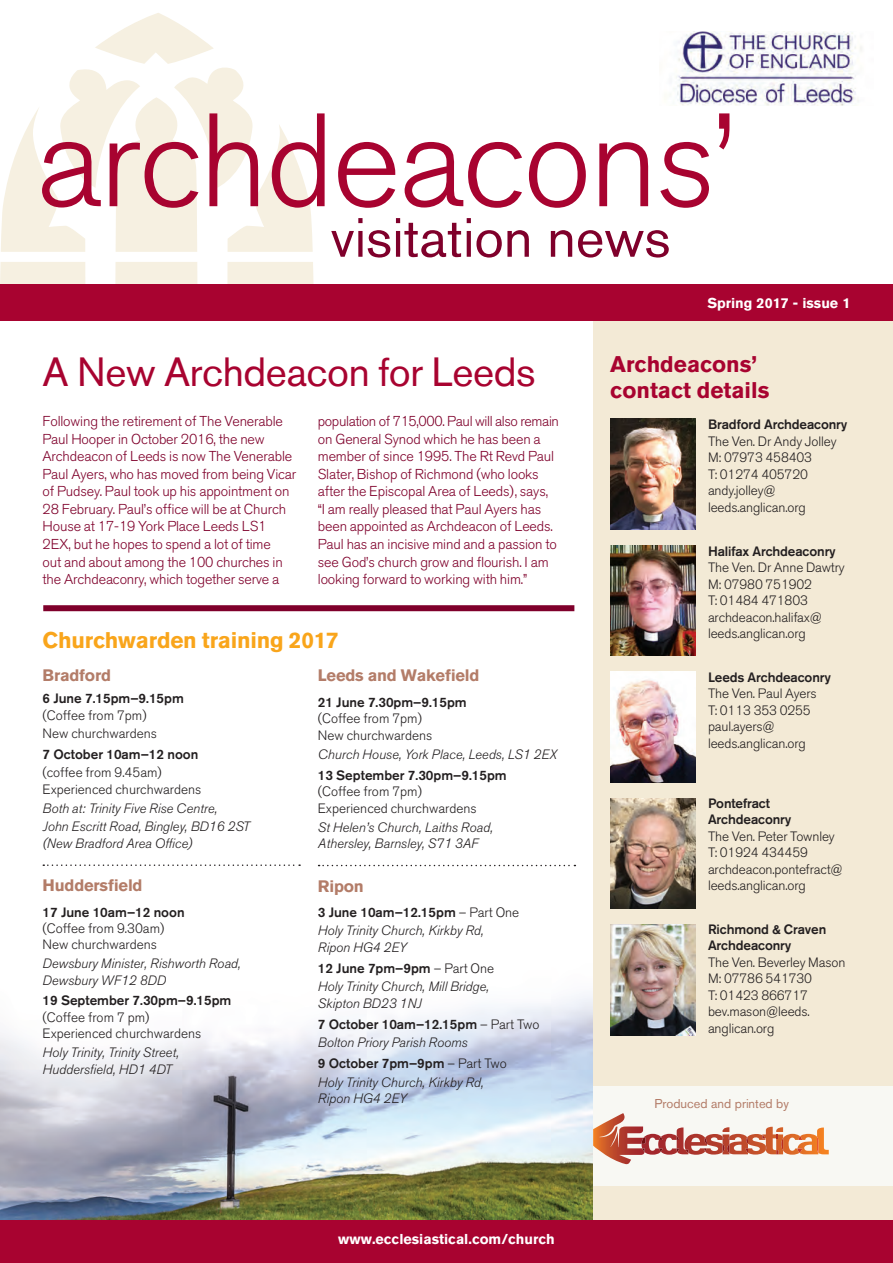
<style>
.page{position:relative;width:893px;height:1263px;background:#fff}
.page>*{position:absolute;margin:0;border:0;box-sizing:border-box;transform-origin:0 0}
.t1{font:300 131.4px "Akzidenz Grotesk BQ";letter-spacing:-.015em;color:#a80330}
.t2{font:54.75px "Akzidenz Grotesk BQ";color:#7f002b}
.Body_9_11{font:40.5px "Akzidenz Grotesk BQ";letter-spacing:-.01em;color:#a80330}
.t3{font:700 22.5px/25.5px "Akzidenz Grotesk BQ";color:#a80330}
.t4{font:700 22.5px "Akzidenz Grotesk BQ";letter-spacing:-.01em;color:#f9a51b}
.Subhead{font:700 16.5px "Akzidenz Grotesk BQ";letter-spacing:-.01em;color:#b37c68}
.Body_9_11-2{font:300 14.25px/17.5px "Akzidenz Grotesk BQ";letter-spacing:-.01em;color:#7f002b}
.t5{font:700 14.25px "Akzidenz Grotesk BQ";color:#fff}
.Body_9_11-3{font:300 13.5px/16.5px "Akzidenz Grotesk BQ";letter-spacing:-.01em;color:#231f20}
.Body_9_11-4{font:italic 300 13.5px/16.5px "Akzidenz Grotesk BQ";color:#231f20}
.Body_9_11-5{font:500 13.5px "Akzidenz Grotesk BQ";color:#231f20}
.t6{font:12.75px "Akzidenz Grotesk BQ";color:#b37c68}
.s1{font-weight:500}
.s2{font-weight:300}
</style>
<div class="page">
<img style="left:0;top:994px;width:593px;height:226px">
<div style="left:593px;top:319px;width:300px;height:944px;background:#f3ead6"></div>
<div style="left:0;top:262px;width:85px;height:23px;background:#f6f0e1"></div>
<div style="left:227px;top:262px;width:87px;height:23px;background:#f6f0e1"></div>
<div style="left:115px;top:262px;width:82px;height:23px;background:#f6f0e1"></div>
<svg style="left:1px;top:13px;width:312px;height:239px"></svg>
<div style="left:0;top:285px;width:893px;height:36px;background:#a80330"></div>
<div style="left:0;top:1220px;width:893px;height:43px;background:#a80330"></div>
<div style="left:593px;top:1086px;width:300px;height:100px;background:#f8f8f3"></div>
<svg style="left:593px;top:1113px;width:236px;height:52px"></svg>
<svg style="left:43px;top:864px;width:257px;height:2px"></svg>
<svg style="left:319px;top:865px;width:256px;height:1px"></svg>
<div style="left:43px;top:605px;width:531px;height:6px;background:#7f002b"></div>
<img style="left:610px;top:419px;width:85px;height:110px">
<img style="left:610px;top:545px;width:85px;height:111px">
<img style="left:610px;top:672px;width:85px;height:110px">
<img style="left:610px;top:798px;width:85px;height:111px">
<img style="left:610px;top:925px;width:85px;height:110px">
<img style="left:676px;top:32px;width:186px;height:74px">
<p class="t1" style="left:36px;top:87px;width:701px">archdeacons’</p>
<p class="t2" style="left:331px;top:205px;width:341px">visitation news</p>
<p class="t5" style="left:707px;top:294px;width:145px">Spring 2017 - issue 1</p>
<p class="Body_9_11" style="left:43px;top:348px;width:494px">A New Archdeacon for Leeds</p>
<p class="Body_9_11-2" style="left:43px;top:413px;width:255px">Following the retirement of The Venerable Paul Hooper in October 2016, the new Archdeacon of Leeds is now The Venerable Paul Ayers, who has moved from being Vicar of Pudsey. Paul took up his appointment on 28 February. Paul’s office will be at Church House at 17-19 York Place Leeds LS1<br>2EX, but he hopes to spend a lot of time<br>out and about among the 100 churches in the Archdeaconry, which together serve a</p>
<p class="Body_9_11-2" style="left:318px;top:413px;width:243px">population of 715,000. Paul will also remain on General Synod which he has been a member of since 1995. The Rt Revd Paul Slater, Bishop of Richmond (who looks after the Episcopal Area of Leeds), says,<br>“I am really pleased that Paul Ayers has been appointed as Archdeacon of Leeds.<br>Paul has an incisive mind and a passion to see God’s church grow and flourish. I am looking forward to working with him.”</p>
<p class="t4" style="left:43px;top:627px;width:298px">Churchwarden training 2017</p>
<p class="Subhead" style="left:43px;top:666px;width:70px">Bradford</p>
<p class="Body_9_11-3" style="left:43px;top:690px;width:143px;line-height:17.2px"><span class="s1">6 June 7.15pm–9.15pm </span>(Coffee from 7pm)<br>New churchwardens</p>
<p class="Body_9_11-3" style="left:43px;top:746px;width:160px;line-height:17.2px"><span class="s1">7 October 10am–12 noon </span>(coffee from 9.45am)<br>Experienced churchwardens</p>
<p class="Body_9_11-4" style="left:43px;top:800px;width:209px;line-height:17.2px">Both at: Trinity Five Rise Centre,<br>John Escritt Road, Bingley, BD16 2ST (New Bradford Area Office)</p>
<p class="Subhead" style="left:43px;top:876px;width:102px">Huddersfield</p>
<p class="Body_9_11-3" style="left:43px;top:904px;width:144px"><span class="s1">17 June 10am–12 noon </span>(Coffee from 9.30am)<br>New churchwardens</p>
<p class="Body_9_11-4" style="left:43px;top:955px;width:200px">Dewsbury Minister, Rishworth Road,<br>Dewsbury WF12 8DD</p>
<p class="Body_9_11-3" style="left:43px;top:993px;width:190px"><span class="s1">19 September 7.30pm–9.15pm </span>(Coffee from 7 pm)<br>Experienced churchwardens</p>
<p class="Body_9_11-4" style="left:43px;top:1044px;width:138px">Holy Trinity, Trinity Street,<br>Huddersfield, HD1 4DT</p>
<p class="Subhead" style="left:318px;top:666px;width:163px">Leeds and Wakefield</p>
<p class="Body_9_11-3" style="left:318px;top:694px;width:150px"><span class="s1">21 June 7.30pm–9.15pm </span>(Coffee from 7pm)<br>New churchwardens</p>
<p class="Body_9_11-4" style="left:318px;top:746px;width:240px">Church House, York Place, Leeds, LS1 2EX</p>
<p class="Body_9_11-3" style="left:318px;top:767px;width:190px"><span class="s1">13 September 7.30pm–9.15pm </span>(Coffee from 7pm)<br>Experienced churchwardens</p>
<p class="Body_9_11-4" style="left:318px;top:819px;width:177px">St Helen’s Church, Laiths Road,<br>Athersley, Barnsley, S71 3AF</p>
<p class="Subhead" style="left:318px;top:876px;width:48px">Ripon</p>
<p class="Body_9_11-5" style="left:318px;top:904px;width:203px">3 June 10am–12.15pm <span class="s2">– Part One</span></p>
<p class="Body_9_11-4" style="left:318px;top:923px;width:168px">Holy Trinity Church, Kirkby Rd,<br>Ripon HG4 2EY</p>
<p class="Body_9_11-5" style="left:318px;top:960px;width:178px">12 June 7pm–9pm <span class="s2">– Part One</span></p>
<p class="Body_9_11-4" style="left:318px;top:978px;width:173px">Holy Trinity Church, Mill Bridge,<br>Skipton BD23 1NJ</p>
<p class="Body_9_11-5" style="left:318px;top:1015px;width:223px">7 October 10am–12.15pm <span class="s2">– Part Two</span></p>
<p class="Body_9_11-4" style="left:318px;top:1034px;width:151px">Bolton Priory Parish Rooms</p>
<p class="Body_9_11-5" style="left:318px;top:1055px;width:190px">9 October 7pm–9pm <span class="s2">– Part Two</span></p>
<p class="Body_9_11-4" style="left:318px;top:1074px;width:168px">Holy Trinity Church, Kirkby Rd,<br>Ripon HG4 2EY</p>
<p class="t5" style="left:338px;top:1231px;width:218px">www.ecclesiastical.com/church</p>
<p class="t3" style="left:610px;top:352px;width:161px">Archdeacons’ contact details</p>
<p class="Body_9_11-3" style="left:708px;top:417px;width:141px"><span class="s1">Bradford Archdeaconry<br></span>The Ven. Dr Andy Jolley<br>M: 07973 458403<br>T: 01274 405720 andy.jolley@ leeds.anglican.org</p>
<p class="Body_9_11-3" style="left:708px;top:543px;width:138px"><span class="s1">Halifax Archdeaconry<br></span>The Ven. Dr Anne Dawtry<br>M: 07980 751902<br>T: 01484 471803 archdeacon.halifax@ leeds.anglican.org</p>
<p class="Body_9_11-3" style="left:708px;top:669px;width:124px"><span class="s1">Leeds Archdeaconry<br></span>The Ven. Paul Ayers<br>T: 0113 353 0255 paul.ayers@ leeds.anglican.org</p>
<p class="Body_9_11-3" style="left:708px;top:795px;width:136px"><span class="s1">Pontefract<br>Archdeaconry<br></span>The Ven. Peter Townley<br>T: 01924 434459 archdeacon.pontefract@ leeds.anglican.org</p>
<p class="Body_9_11-3" style="left:708px;top:921px;width:139px"><span class="s1">Richmond &amp; Craven<br>Archdeaconry<br></span>The Ven. Beverley Mason<br>M: 07786 541730<br>T: 01423 866717 bev.mason@leeds. anglican.org</p>
<p class="t6" style="left:655px;top:1096px;width:136px">Produced and printed by</p>
</div>
